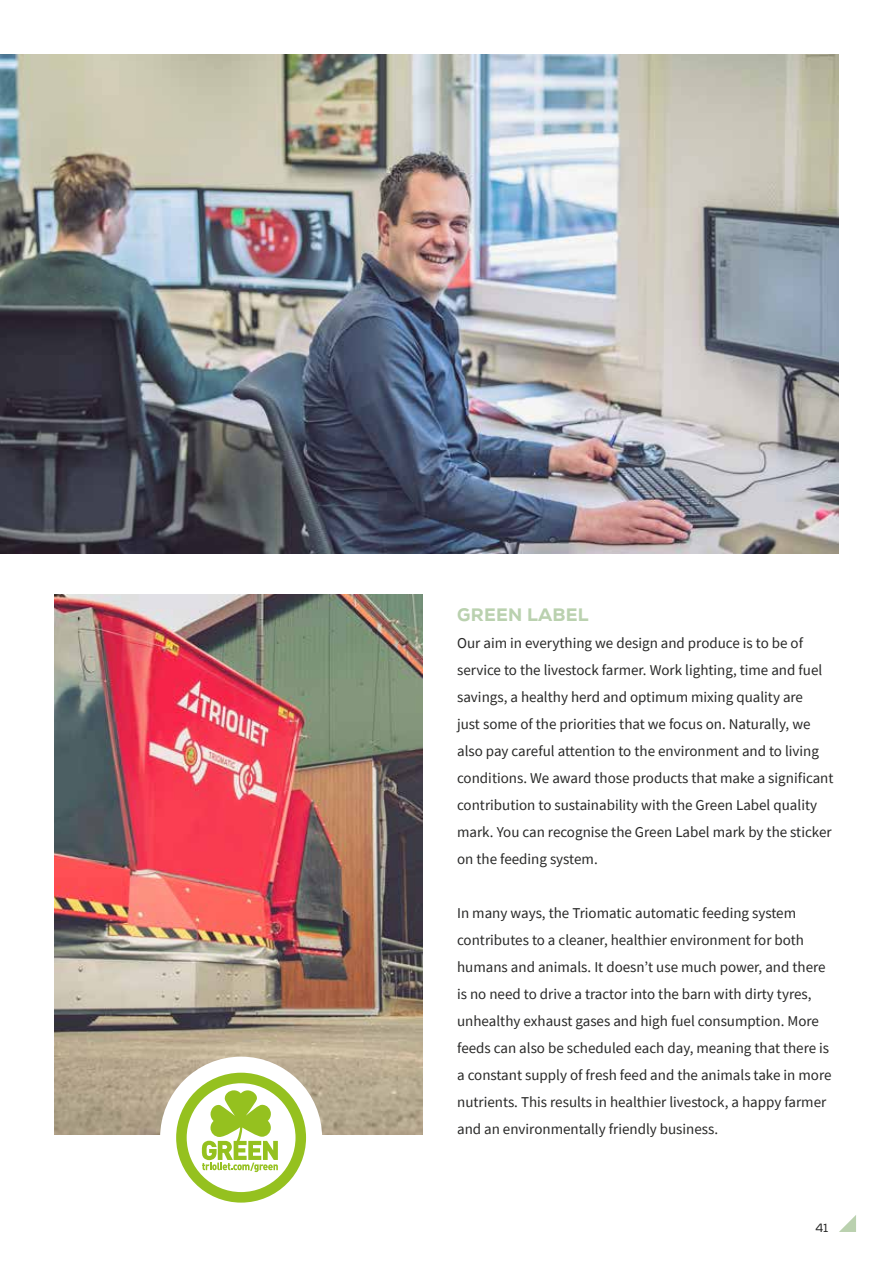
<style>
.page{position:relative;width:893px;height:1263px;background:#fff}
.page>*{position:absolute;margin:0;border:0;box-sizing:border-box;transform-origin:0 0}
.t1{font:800 18px "Nexa";letter-spacing:.015em;color:#bad1af}
.t2{font:15px/27px "Source Sans Pro";color:#282827}
.t3{font:12px "Nexa";color:#282827}
</style>
<div class="page">
<svg style="left:839px;top:1215px;width:17px;height:17px"></svg>
<img style="left:54px;top:594px;width:368px;height:540px">
<img style="left:0;top:54px;width:839px;height:500px">
<div style="left:160px;top:1057px;width:162px;height:162px;background:#fff;border-radius:50%"></div>
<svg style="left:176px;top:1073px;width:130px;height:129px"></svg>
<p class="t1" style="left:457px;top:603px;width:133px">GREEN LABEL</p>
<p class="t2" style="left:457px;top:629px;width:378px">Our aim in everything we design and produce is to be of service to the livestock farmer. Work lighting, time and fuel savings, a healthy herd and optimum mixing quality are<br>just some of the priorities that we focus on. Naturally, we also pay careful attention to the environment and to living conditions. We award those products that make a significant contribution to sustainability with the Green Label quality mark. You can recognise the Green Label mark by the sticker on the feeding system.</p>
<p class="t2" style="left:457px;top:899px;width:376px">In many ways, the Triomatic automatic feeding system contributes to a cleaner, healthier environment for both humans and animals. It doesn’t use much power, and there is no need to drive a tractor into the barn with dirty tyres, unhealthy exhaust gases and high fuel consumption. More feeds can also be scheduled each day, meaning that there is a constant supply of fresh feed and the animals take in more nutrients. This results in healthier livestock, a happy farmer and an environmentally friendly business.</p>
<p class="t3" style="left:815px;top:1220px;width:14px">41</p>
</div>
